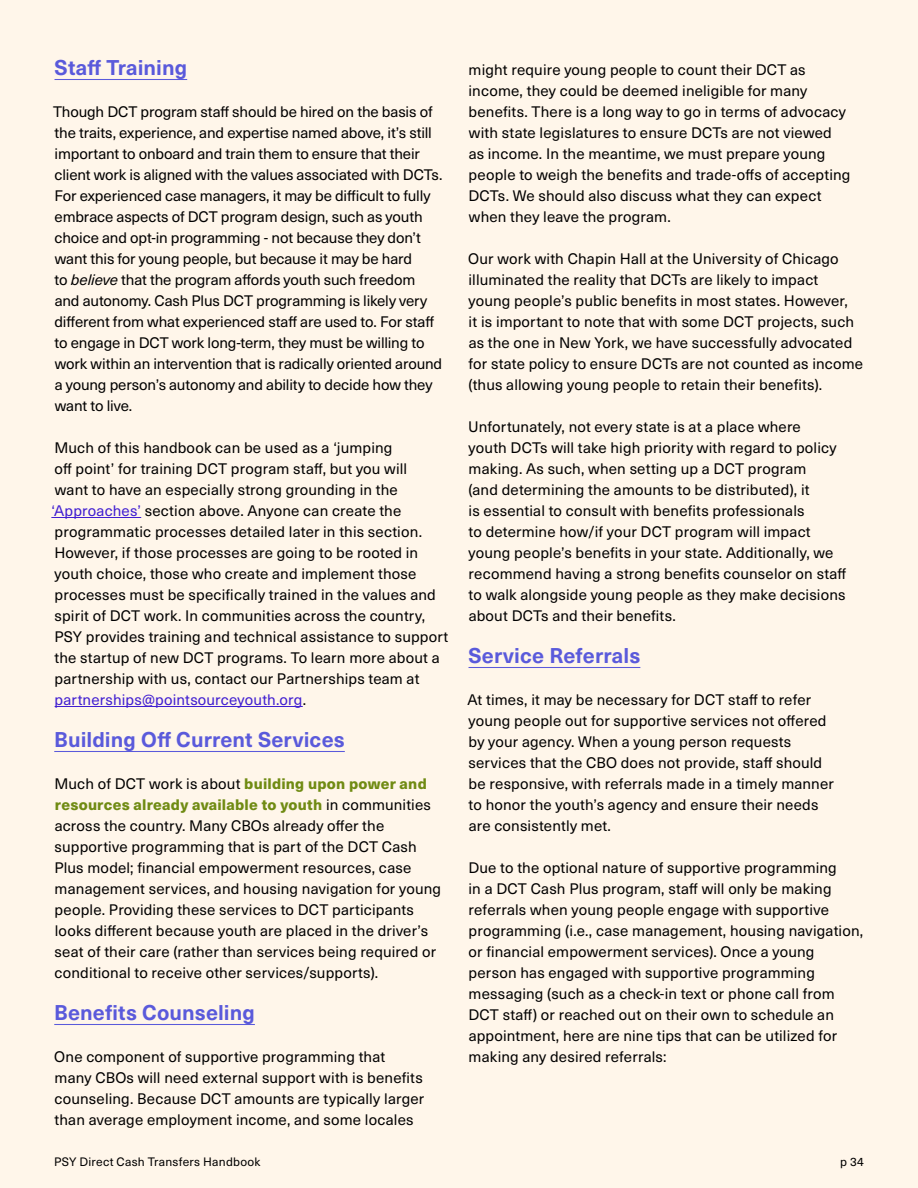
<style>
.page{position:relative;width:918px;height:1188px;background:#fff6ea}
.page>*{position:absolute;margin:0;border:0;box-sizing:border-box;transform-origin:0 0}
.t1{font:700 21px "Neue Haas Unica W1 G";letter-spacing:.005em;color:#5a5adb}
.t2{font:15px/21px "Neue Haas Unica W1 G";letter-spacing:.01em;color:#000}
.t3{font:15px/21px "Neue Haas Unica W1 G";letter-spacing:-.01em;color:#000}
.t4{font:12px "Neue Haas Unica W1 G";letter-spacing:.02em;color:#000}
.s1{font-style:italic}
.s2{color:#401ed1}
.s3{font-weight:800;color:#708b13}
</style>
<div class="page">
<hr style="left:55px;top:79px;width:132px;height:1px;background:#5a5adb">
<hr style="left:51px;top:517px;width:90px;height:1px;background:#401ed1">
<hr style="left:55px;top:706px;width:248px;height:1px;background:#401ed1">
<hr style="left:54px;top:751px;width:291px;height:1px;background:#5a5adb">
<hr style="left:54px;top:1024px;width:201px;height:1px;background:#5a5adb">
<hr style="left:469px;top:667px;width:171px;height:1px;background:#5a5adb">
<h1 class="t1" style="left:55px;top:52px;width:134px">Staff Training</h1>
<p class="t3" style="left:53px;top:100px;width:391px">Though DCT program staff should be hired on the basis of the traits, experience, and expertise named above, it’s still important to onboard and train them to ensure that their client work is aligned with the values associated with DCTs.<br>For experienced case managers, it may be difficult to fully embrace aspects of DCT program design, such as youth choice and opt-in programming - not because they don’t want this for young people, but because it may be hard<br>to <span class="s1">believe</span> that the program affords youth such freedom<br>and autonomy. Cash Plus DCT programming is likely very different from what experienced staff are used to. For staff to engage in DCT work long-term, they must be willing to work within an intervention that is radically oriented around a young person’s autonomy and ability to decide how they want to live.</p>
<p class="t2" style="left:51px;top:436px;width:399px">Much of this handbook can be used as a ‘jumping<br>off point’ for training DCT program staff, but you will<br>want to have an especially strong grounding in the <span class="s2">‘Approaches’</span> section above. Anyone can create the programmatic processes detailed later in this section.<br>However, if those processes are going to be rooted in youth choice, those who create and implement those processes must be specifically trained in the values and spirit of DCT work. In communities across the country, PSY provides training and technical assistance to support the startup of new DCT programs. To learn more about a partnership with us, contact our Partnerships team at <span class="s2">partnerships@pointsourceyouth.org</span>.</p>
<h1 class="t1" style="left:54px;top:724px;width:292px">Building Off Current Services</h1>
<p class="t2" style="left:54px;top:772px;width:388px">Much of DCT work is about <span class="s3">building upon power and resources already available to youth</span> in communities across the country. Many CBOs already offer the supportive programming that is part of the DCT Cash Plus model; financial empowerment resources, case management services, and housing navigation for young people. Providing these services to DCT participants looks different because youth are placed in the driver’s seat of their care (rather than services being required or conditional to receive other services/supports).</p>
<h1 class="t1" style="left:54px;top:997px;width:202px">Benefits Counseling</h1>
<p class="t2" style="left:54px;top:1045px;width:371px">One component of supportive programming that many CBOs will need external support with is benefits counseling. Because DCT amounts are typically larger than average employment income, and some locales</p>
<p class="t2" style="left:468px;top:58px;width:384px">might require young people to count their DCT as income, they could be deemed ineligible for many benefits. There is a long way to go in terms of advocacy with state legislatures to ensure DCTs are not viewed as income. In the meantime, we must prepare young people to weigh the benefits and trade-offs of accepting DCTs. We should also discuss what they can expect when they leave the program.</p>
<p class="t2" style="left:468px;top:247px;width:396px">Our work with Chapin Hall at the University of Chicago illuminated the reality that DCTs are likely to impact young people’s public benefits in most states. However,<br>it is important to note that with some DCT projects, such as the one in New York, we have successfully advocated for state policy to ensure DCTs are not counted as income (thus allowing young people to retain their benefits).</p>
<p class="t2" style="left:468px;top:415px;width:380px">Unfortunately, not every state is at a place where<br>youth DCTs will take high priority with regard to policy making. As such, when setting up a DCT program<br>(and determining the amounts to be distributed), it<br>is essential to consult with benefits professionals<br>to determine how/if your DCT program will impact young people’s benefits in your state. Additionally, we recommend having a strong benefits counselor on staff to walk alongside young people as they make decisions about DCTs and their benefits.</p>
<h1 class="t1" style="left:469px;top:640px;width:173px">Service Referrals</h1>
<p class="t2" style="left:468px;top:688px;width:368px">At times, it may be necessary for DCT staff to refer young people out for supportive services not offered by your agency. When a young person requests services that the CBO does not provide, staff should be responsive, with referrals made in a timely manner to honor the youth’s agency and ensure their needs are consistently met.</p>
<p class="t2" style="left:468px;top:856px;width:396px">Due to the optional nature of supportive programming<br>in a DCT Cash Plus program, staff will only be making referrals when young people engage with supportive programming (i.e., case management, housing navigation, or financial empowerment services). Once a young person has engaged with supportive programming messaging (such as a check-in text or phone call from DCT staff) or reached out on their own to schedule an appointment, here are nine tips that can be utilized for making any desired referrals:</p>
<p class="t4" style="left:54px;top:1153px;width:208px">PSY Direct Cash Transfers Handbook</p>
<p class="t4" style="left:840px;top:1153px;width:25px">p 34</p>
</div>
